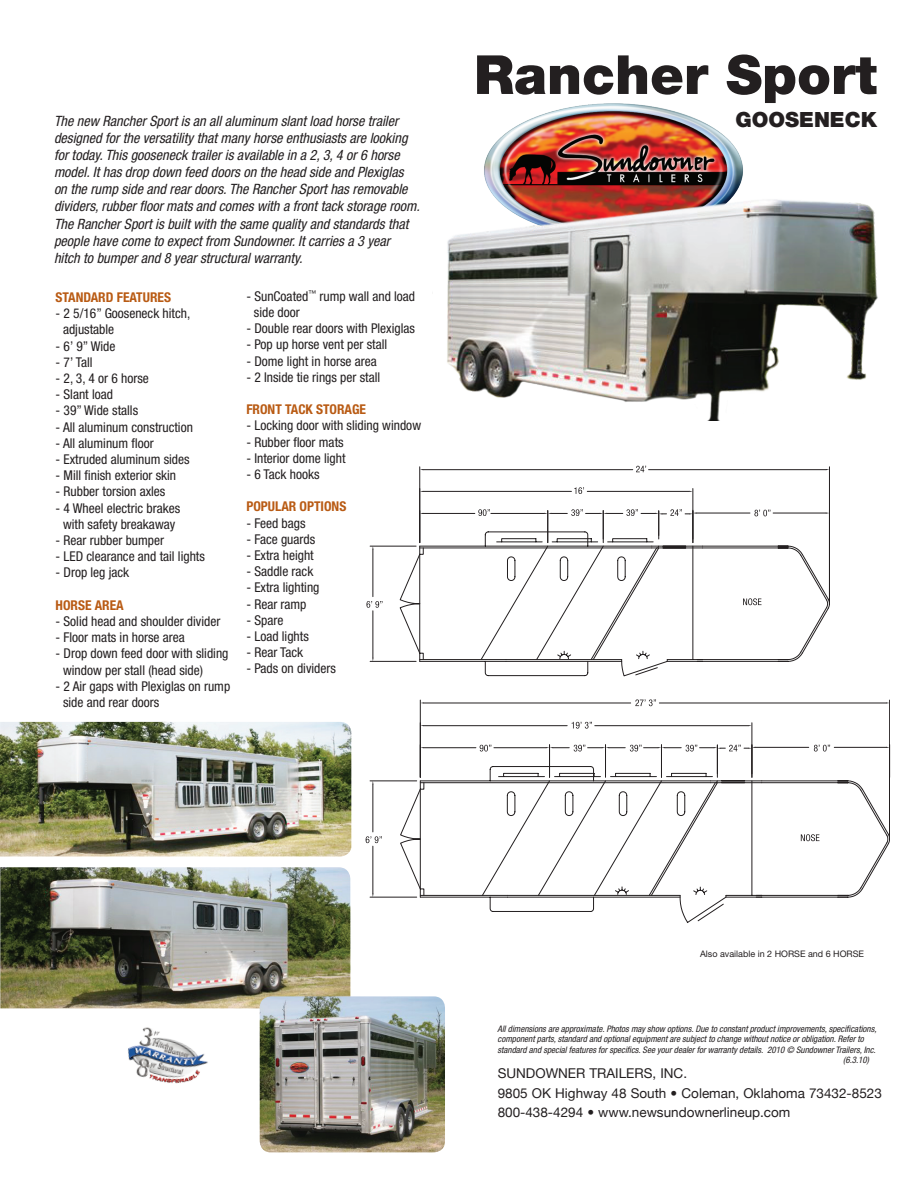
<style>
.page{position:relative;width:918px;height:1188px;background:#fff}
.page>*{position:absolute;margin:0;border:0;box-sizing:border-box;transform-origin:0 0}
.t1{font:900 54px "Helvetica Neue";color:#231f20}
.t2{font:900 21px "Helvetica Neue";color:#231f20}
.t3{font:italic condensed 14.25px/17.1px "Helvetica Neue";color:#231f20}
.t4{font:condensed 13.5px/16.2px "Helvetica Neue";color:#231f20}
.t5{font:13.5px/19.5px "Helvetica Neue";color:#231f20}
.t6{font:700 condensed 13.5px "Helvetica Neue";color:#b95b14}
.t7{font:italic condensed 9px "Helvetica Neue";color:#231f20}
.t8{font:9px "Helvetica Neue";color:#231f20}
</style>
<div class="page">
<img style="left:484px;top:103px;width:259px;height:86px">
<img style="left:127px;top:1027px;width:81px;height:57px">
<img style="left:0;top:867px;width:350px;height:141px">
<img style="left:0;top:722px;width:351px;height:134px">
<img style="left:260px;top:996px;width:185px;height:156px">
<img style="left:447px;top:189px;width:431px;height:232px">
<svg style="left:370px;top:545px;width:29px;height:117px"></svg>
<svg style="left:419px;top:466px;width:411px;height:196px"></svg>
<hr style="left:693px;top:489px;width:1px;height:54px;background:#231f20">
<hr style="left:419px;top:489px;width:1px;height:54px;background:#231f20">
<hr style="left:587px;top:491px;width:102px;height:1px;background:#231f20">
<hr style="left:423px;top:491px;width:148px;height:1px;background:#231f20">
<svg style="left:399px;top:510px;width:390px;height:152px"></svg>
<svg style="left:366px;top:601px;width:17px;height:7px"></svg>
<svg style="left:636px;top:466px;width:10px;height:6px"></svg>
<svg style="left:574px;top:487px;width:10px;height:7px"></svg>
<svg style="left:419px;top:509px;width:360px;height:167px"></svg>
<svg style="left:369px;top:780px;width:31px;height:118px"></svg>
<svg style="left:420px;top:699px;width:470px;height:199px"></svg>
<hr style="left:752px;top:723px;width:1px;height:54px;background:#231f20">
<hr style="left:420px;top:723px;width:1px;height:54px;background:#231f20">
<hr style="left:595px;top:725px;width:153px;height:1px;background:#231f20">
<hr style="left:424px;top:725px;width:143px;height:1px;background:#231f20">
<svg style="left:400px;top:745px;width:448px;height:153px"></svg>
<hr style="left:420px;top:745px;width:1px;height:32px;background:#231f20">
<hr style="left:424px;top:747px;width:52px;height:1px;background:#231f20">
<svg style="left:635px;top:699px;width:21px;height:7px"></svg>
<svg style="left:572px;top:722px;width:20px;height:7px"></svg>
<svg style="left:366px;top:836px;width:16px;height:7px"></svg>
<svg style="left:480px;top:744px;width:359px;height:179px"></svg>
<p class="t3" style="left:54px;top:112px;width:367px">The new Rancher Sport is an all aluminum slant load horse trailer designed for the versatility that many horse enthusiasts are looking for today. This gooseneck trailer is available in a 2, 3, 4 or 6 horse model. It has drop down feed doors on the head side and Plexiglas on the rump side and rear doors. The Rancher Sport has removable dividers, rubber floor mats and comes with a front tack storage room.<br>The Rancher Sport is built with the same quality and standards that people have come to expect from Sundowner. It carries a 3 year<br>hitch to bumper and 8 year structural warranty.</p>
<p class="t6" style="left:56px;top:289px;width:116px">STANDARD FEATURES</p>
<p class="t4" style="left:63px;top:305px;width:129px;text-indent:-8px">- 2 5/16” Gooseneck hitch, adjustable</p>
<p class="t4" style="left:56px;top:338px;width:61px">- 6’ 9” Wide</p>
<p class="t4" style="left:56px;top:354px;width:39px">- 7’ Tall</p>
<p class="t4" style="left:56px;top:370px;width:95px">- 2, 3, 4 or 6 horse</p>
<p class="t4" style="left:56px;top:386px;width:59px">- Slant load</p>
<p class="t4" style="left:56px;top:402px;width:84px">- 39” Wide stalls</p>
<p class="t4" style="left:56px;top:419px;width:139px">- All aluminum construction</p>
<p class="t4" style="left:56px;top:435px;width:100px">- All aluminum floor</p>
<p class="t4" style="left:56px;top:451px;width:136px">- Extruded aluminum sides</p>
<p class="t4" style="left:56px;top:467px;width:122px">- Mill finish exterior skin</p>
<p class="t4" style="left:56px;top:483px;width:111px">- Rubber torsion axles</p>
<p class="t4" style="left:56px;top:500px;width:126px;text-align:center">- 4 Wheel electric brakes with safety breakaway</p>
<p class="t4" style="left:56px;top:532px;width:110px">- Rear rubber bumper</p>
<p class="t4" style="left:56px;top:548px;width:151px">- LED clearance and tail lights</p>
<p class="t4" style="left:56px;top:564px;width:75px">- Drop leg jack</p>
<p class="t6" style="left:56px;top:597px;width:70px">HORSE AREA</p>
<p class="t4" style="left:56px;top:613px;width:166px">- Solid head and shoulder divider</p>
<p class="t4" style="left:56px;top:629px;width:131px">- Floor mats in horse area</p>
<p class="t4" style="left:63px;top:645px;width:167px;text-indent:-8px">- Drop down feed door with sliding window per stall (head side)</p>
<p class="t4" style="left:63px;top:678px;width:169px;text-indent:-8px">- 2 Air gaps with Plexiglas on rump side and rear doors</p>
<p class="t4" style="left:254px;top:288px;width:163px;text-indent:-8px">- SunCoated<sup>™</sup> rump wall and load side door</p>
<p class="t4" style="left:246px;top:320px;width:170px">- Double rear doors with Plexiglas</p>
<p class="t4" style="left:246px;top:336px;width:142px">- Pop up horse vent per stall</p>
<p class="t4" style="left:246px;top:353px;width:132px">- Dome light in horse area</p>
<p class="t4" style="left:246px;top:369px;width:135px">- 2 Inside tie rings per stall</p>
<p class="t6" style="left:246px;top:401px;width:121px">FRONT TACK STORAGE</p>
<p class="t4" style="left:246px;top:417px;width:176px">- Locking door with sliding window</p>
<p class="t4" style="left:246px;top:434px;width:99px">- Rubber floor mats</p>
<p class="t4" style="left:246px;top:450px;width:101px">- Interior dome light</p>
<p class="t4" style="left:246px;top:466px;width:75px">- 6 Tack hooks</p>
<p class="t6" style="left:246px;top:498px;width:101px">POPULAR OPTIONS</p>
<p class="t4" style="left:246px;top:515px;width:61px">- Feed bags</p>
<p class="t4" style="left:246px;top:531px;width:70px">- Face guards</p>
<p class="t4" style="left:246px;top:547px;width:69px">- Extra height</p>
<p class="t4" style="left:246px;top:563px;width:68px">- Saddle rack</p>
<p class="t4" style="left:246px;top:579px;width:75px">- Extra lighting</p>
<p class="t4" style="left:246px;top:596px;width:62px">- Rear ramp</p>
<p class="t4" style="left:246px;top:612px;width:38px">- Spare</p>
<p class="t4" style="left:246px;top:628px;width:64px">- Load lights</p>
<p class="t4" style="left:246px;top:644px;width:58px">- Rear Tack</p>
<p class="t4" style="left:246px;top:660px;width:91px">- Pads on dividers</p>
<h1 class="t1" style="left:474px;top:43px;width:405px">Rancher Sport</h1>
<h2 class="t2" style="left:735px;top:107px;width:143px">GOOSENECK</h2>
<p class="t8" style="left:700px;top:948px;width:147px">Also available in 2 HORSE and 6 Horse</p>
<p class="t7" style="left:498px;top:1023px;width:380px">All dimensions are approximate. Photos may show options. Due to constant product improvements, specifications,</p>
<p class="t7" style="left:498px;top:1034px;width:368px">component parts, standard and optional equipment are subject to change without notice or obligation. Refer to</p>
<p class="t7" style="left:498px;top:1044px;width:380px">standard and special features for specifics. See your dealer for warranty details. 2010 © Sundowner Trailers, Inc.</p>
<p class="t7" style="left:843px;top:1055px;width:27px">(6.3.10)</p>
<p class="t5" style="left:498px;top:1063px;width:386px">Sundowner Trailers, I nc.<br>9805 OK Highway 48 South • Coleman, Oklahoma 73432-8523<br>800-438-4294 • www.newsundownerlineup.com</p>
</div>
